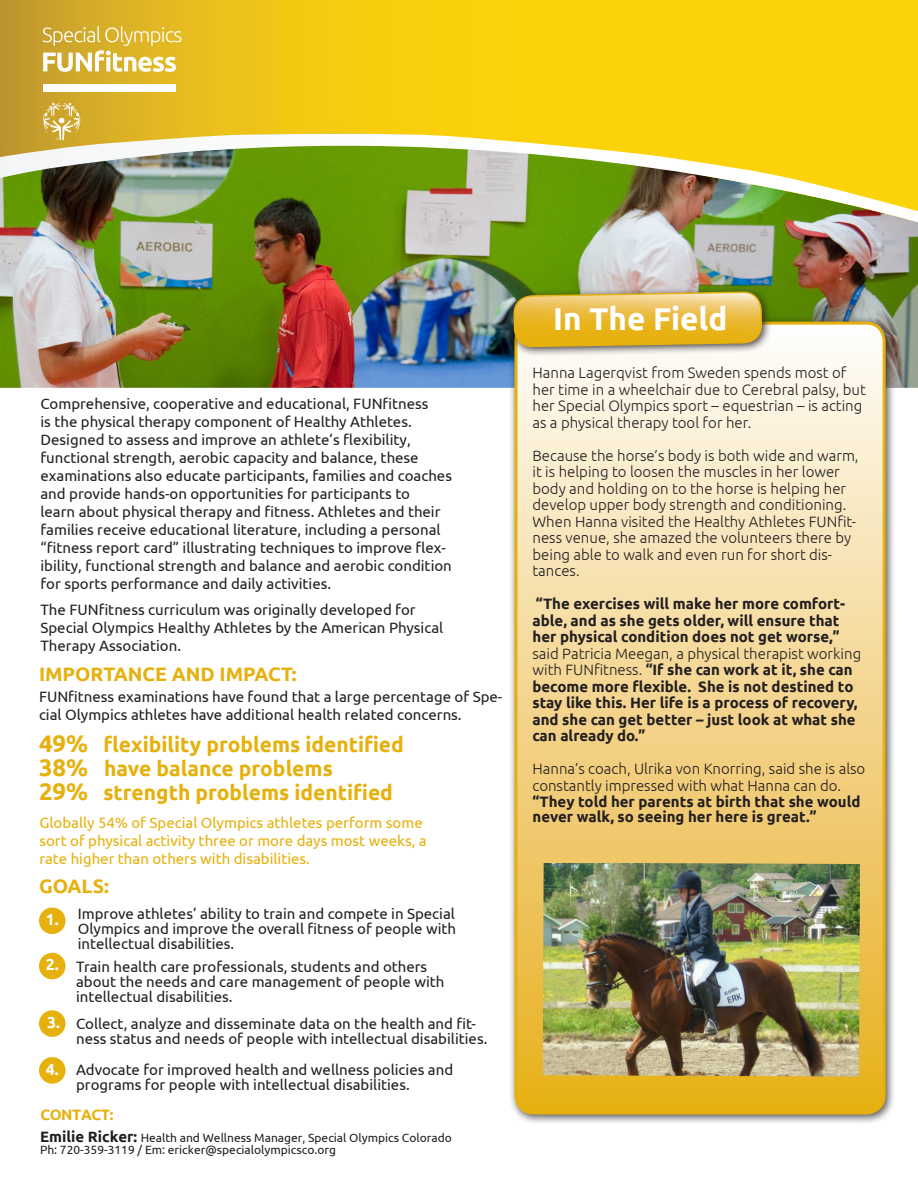
<style>
.page{position:relative;width:918px;height:1188px;background:#fff}
.page>*{position:absolute;margin:0;border:0;box-sizing:border-box;transform-origin:0 0}
.Company_Name{font:700 31.5px "Ubuntu";color:#fff}
.Company_Name-2{font:700 21px "Ubuntu";color:#e6b00d}
.Company_Name-3{font:700 19.5px "Ubuntu";color:#e6b00d}
.t1{font:700 15.9px "Ubuntu";color:#fff}
.Company_Name-4{font:15px/18px "Ubuntu";color:#231f20}
.Company_Name-5{font:300 15px/16.5px "Ubuntu";color:#231f20}
.Company_Name-6{font:700 15px/16.5px "Ubuntu";color:#231f20}
.Company_Name-7{font:15px/18px "Ubuntu";color:#e6b00d}
.Company_Name-8{font:700 15px "Ubuntu";letter-spacing:-.025em;color:#e6b00d}
.Company_Name-9{font:12px/12.6px "Ubuntu";color:#231f20}
.s1{font-size:24px}
.s2{font-weight:700;font-size:15px}
.s3{font-weight:300}
</style>
<div class="page">
<img style="left:0;top:222px;width:918px;height:166px">
<div style="left:509px;top:316px;width:387px;height:809px;background:#231f20;opacity:.75"></div>
<svg style="left:516px;top:323px;width:368px;height:790px;background:#f5db9d"></svg>
<div style="left:514px;top:322px;width:372px;height:792px;border:3px solid #e6b00d;border-radius:18px"></div>
<div style="left:39px;top:907px;width:27px;height:27px;background:#e6b00d;border-radius:50%"></div>
<div style="left:39px;top:953px;width:27px;height:26px;background:#e6b00d;border-radius:50%"></div>
<div style="left:39px;top:1010px;width:27px;height:27px;background:#e6b00d;border-radius:50%"></div>
<div style="left:39px;top:1057px;width:27px;height:27px;background:#e6b00d;border-radius:50%"></div>
<img style="left:543px;top:863px;width:317px;height:214px">
<div style="left:508px;top:286px;width:264px;height:72px;background:#231f20;opacity:.85"></div>
<svg style="left:513px;top:222px;width:249px;height:125px;background:#bfb767"></svg>
<svg style="left:0;top:0;width:918px;height:121px;background:#f2c90f"></svg>
<svg style="left:0;top:121px;width:918px;height:8px;background:#f2c810"></svg>
<img style="left:0;top:129px;width:918px;height:93px">
<div style="left:43px;top:84px;width:133px;height:8px;background:#fff"></div>
<svg style="left:43px;top:103px;width:38px;height:37px"></svg>
<svg style="left:43px;top:26px;width:138px;height:46px"></svg>
<p class="Company_Name-4" style="left:40px;top:394px;width:413px">Comprehensive, cooperative and educational, FUNfitness<br>is the physical therapy component of Healthy Athletes.<br>Designed to assess and improve an athlete’s flexibility, functional strength, aerobic capacity and balance, these examinations also educate participants, families and coaches and provide hands-on opportunities for participants to<br>learn about physical therapy and fitness. Athletes and their families receive educational literature, including a personal “fitness report card” illustrating techniques to improve flex&shy;ibility, functional strength and balance and aerobic condition for sports performance and daily activities.</p>
<p class="Company_Name-4" style="left:40px;top:600px;width:404px">The FUNfitness curriculum was originally developed for<br>Special Olympics Healthy Athletes by the American Physical<br>Therapy Association.</p>
<p class="Company_Name-3" style="left:39px;top:662px;width:259px">IMPORTANCE AND IMPACT:</p>
<p class="Company_Name-4" style="left:39px;top:687px;width:465px">FUNfitness examinations have found that a large percentage of Spe&shy;cial Olympics athletes have additional health related concerns.</p>
<p class="Company_Name-2" style="left:39px;top:732px;width:366px"><span class="s1">49%</span> flexibility problems identified</p>
<p class="Company_Name-2" style="left:39px;top:756px;width:295px"><span class="s1">38%</span> have balance problems</p>
<p class="Company_Name-2" style="left:39px;top:780px;width:356px"><span class="s1">29%</span> strength problems identified</p>
<p class="Company_Name-7" style="left:39px;top:813px;width:389px">Globally 54% of Special Olympics athletes perform some sort of physical activity three or more days most weeks, a rate higher than others with disabilities.</p>
<p class="Company_Name-3" style="left:39px;top:875px;width:72px">GOALS:</p>
<p class="t1" style="left:46px;top:910px;width:14px">1.</p>
<p class="t1" style="left:46px;top:955px;width:14px">2.</p>
<p class="t1" style="left:47px;top:1013px;width:14px">3.</p>
<p class="t1" style="left:46px;top:1059px;width:14px">4.</p>
<p class="Company_Name-4" style="left:78px;top:906px;width:380px;line-height:15px;text-align:justify">Improve athletes’ ability to train and compete in Special Olympics and improve the overall fitness of people with intellectual disabilities.</p>
<p class="Company_Name-4" style="left:76px;top:958px;width:370px;line-height:15px">Train health care professionals, students and others about the needs and care management of people with intellectual disabilities.</p>
<p class="Company_Name-4" style="left:76px;top:1015px;width:413px;line-height:15px">Collect, analyze and disseminate data on the health and fit&shy;ness status and needs of people with intellectual disabilities.</p>
<p class="Company_Name-4" style="left:76px;top:1061px;width:379px;line-height:15px">Advocate for improved health and wellness policies and programs for people with intellectual disabilities.</p>
<p class="Company_Name-8" style="left:40px;top:1106px;width:74px">CONTACT:</p>
<p class="Company_Name-9" style="left:40px;top:1131px;width:413px"><span class="s2">Emilie Ricker:</span> Health and Wellness Manager, Special Olympics Colorado<br>Ph: 720-359-3119 / Em: ericker@specialolympicsco.org</p>
<p class="Company_Name" style="left:553px;top:300px;width:176px">In The Field</p>
<p class="Company_Name-5" style="left:532px;top:364px;width:335px">Hanna Lagerqvist from Sweden spends most of her time in a wheelchair due to Cerebral palsy, but her Special Olympics sport – equestrian – is acting as a physical therapy tool for her.</p>
<p class="Company_Name-5" style="left:532px;top:447px;width:328px">Because the horse’s body is both wide and warm, it is helping to loosen the muscles in her lower body and holding on to the horse is helping her develop upper body strength and conditioning.<br>When Hanna visited the Healthy Athletes FUNfit&shy;ness venue, she amazed the volunteers there by being able to walk and even run for short dis&shy;tances.</p>
<p class="Company_Name-6" style="left:532px;top:596px;width:330px">“The exercises will make her more comfort&shy;able, and as she gets older, will ensure that her physical condition does not get worse,” <span class="s3">said Patricia Meegan, a physical therapist working with FUNfitness.</span> “If she can work at it, she can become more flexible. She is not destined to stay like this. Her life is a process of recovery, and she can get better – just look at what she can already do.”</p>
<p class="Company_Name-5" style="left:532px;top:760px;width:334px">Hanna’s coach, Ulrika von Knorring, said she is also constantly impressed with what Hanna can do.</p>
<p class="Company_Name-6" style="left:532px;top:794px;width:329px;line-height:15px">“They told her parents at birth that she would never walk, so seeing her here is great.”</p>
</div>
